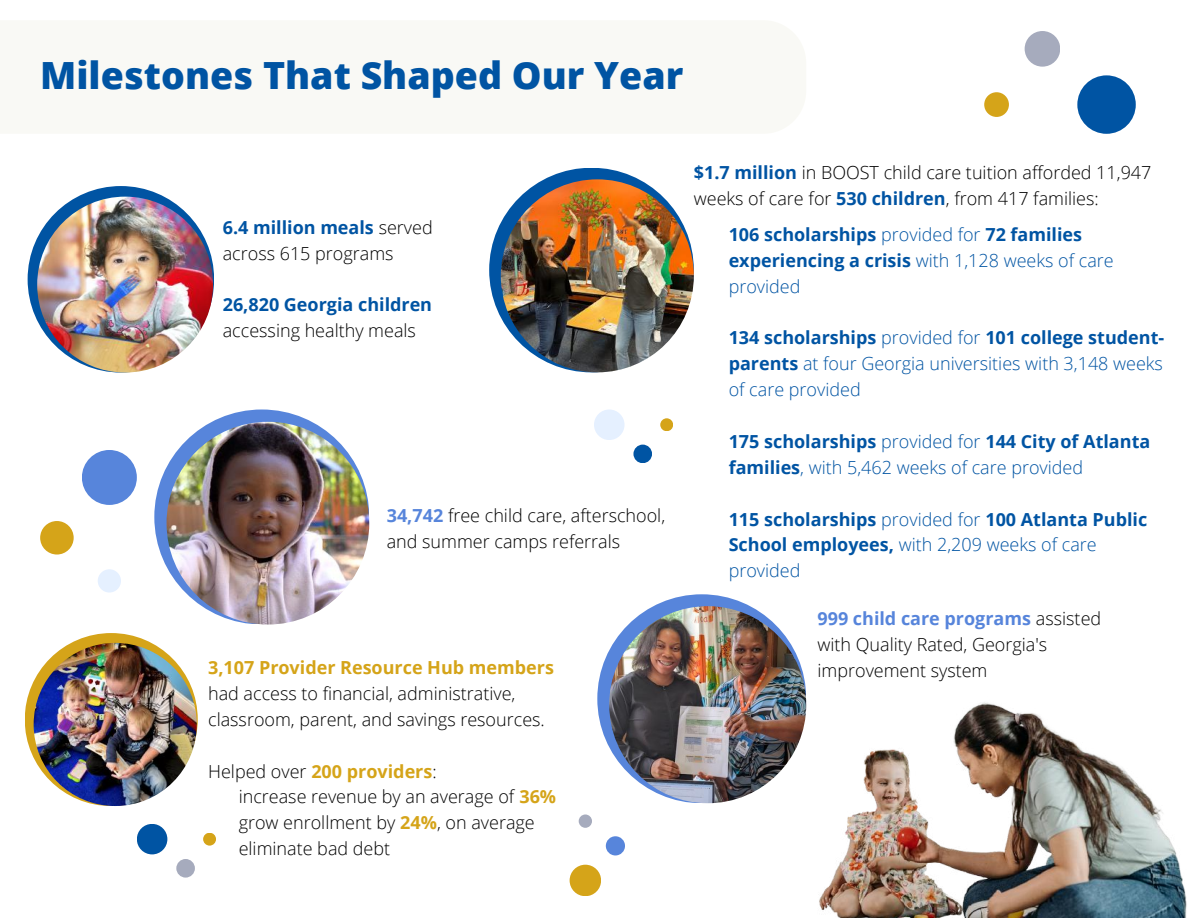
<style>
.page{position:relative;width:1188px;height:918px;background:#fff}
.page>*{position:absolute;margin:0;border:0;box-sizing:border-box;transform-origin:0 0}
.t1{font:800 37.5px "Open Sans";color:#0054a3}
.t2{font:300 18px/25.8px "Open Sans";color:#000}
.t3{font:700 18px/25.8px "Open Sans";color:#0054a3}
.t4{font:300 18px/25.8px "Open Sans";color:#0054a3;text-align:justify}
.t5{font:700 18px "Open Sans";color:#d5a419}
.s1{font-weight:700;color:#0054a3}
.s2{font-weight:700;color:#5785db}
.s3{font-weight:700;color:#d5a419}
.s4{font-weight:300}
.s5{font-weight:700}
</style>
<div class="page">
<div style="left:28px;top:186px;width:186px;height:187px;background:#0054a3;border-radius:50%"></div>
<div style="left:489px;top:168px;width:205px;height:204px;background:#0054a3;border-radius:50%"></div>
<img style="left:732px;top:667px;width:455px;height:251px">
<img style="left:37px;top:197px;width:176px;height:175px;border-radius:50%">
<div style="left:154px;top:410px;width:215px;height:214px;background:#5785db;border-radius:50%"></div>
<div style="left:25px;top:633px;width:173px;height:173px;background:#d5a419;border-radius:50%"></div>
<div style="left:597px;top:594px;width:209px;height:209px;background:#5785db;border-radius:50%"></div>
<img style="left:167px;top:422px;width:202px;height:203px;border-radius:50%">
<img style="left:34px;top:643px;width:163px;height:163px;border-radius:50%">
<img style="left:501px;top:179px;width:193px;height:193px;border-radius:50%">
<img style="left:609px;top:606px;width:197px;height:197px;border-radius:50%">
<div style="left:82px;top:450px;width:55px;height:55px;background:#5785db;border-radius:50%"></div>
<div style="left:40px;top:521px;width:34px;height:34px;background:#d5a419;border-radius:50%"></div>
<div style="left:98px;top:569px;width:23px;height:24px;background:#e5f0ff;border-radius:50%"></div>
<div style="left:1077px;top:75px;width:59px;height:59px;background:#0054a3;border-radius:50%"></div>
<div style="left:1025px;top:31px;width:35px;height:36px;background:#a6abbd;border-radius:50%"></div>
<div style="left:984px;top:92px;width:25px;height:25px;background:#d5a419;border-radius:50%"></div>
<div style="left:137px;top:824px;width:30px;height:30px;background:#0054a3;border-radius:50%"></div>
<div style="left:176px;top:859px;width:19px;height:19px;background:#a6abbd;border-radius:50%"></div>
<div style="left:203px;top:833px;width:13px;height:13px;background:#d5a419;border-radius:50%"></div>
<div style="left:570px;top:865px;width:31px;height:31px;background:#d5a419;border-radius:50%"></div>
<div style="left:606px;top:836px;width:19px;height:19px;background:#5785db;border-radius:50%"></div>
<div style="left:579px;top:814px;width:13px;height:14px;background:#a6abbd;border-radius:50%"></div>
<div style="left:594px;top:410px;width:31px;height:30px;background:#e5f0ff;border-radius:50%"></div>
<div style="left:633px;top:445px;width:19px;height:18px;background:#0054a3;border-radius:50%"></div>
<div style="left:660px;top:418px;width:13px;height:13px;background:#d5a419;border-radius:50%"></div>
<h1 class="t1" style="left:40px;top:49px;width:645px">Milestones That Shaped Our Year</h1>
<p class="t2" style="left:223px;top:214px;width:212px"><span class="s1">6.4 million meals</span> served across 615 programs</p>
<p class="t3" style="left:223px;top:291px;width:211px">26,820 Georgia children</p>
<p class="t2" style="left:223px;top:317px;width:195px">accessing healthy meals</p>
<p class="t2" style="left:387px;top:502px;width:280px"><span class="s2">34,742</span> free child care, afterschool, and summer camps referrals</p>
<p class="t5" style="left:208px;top:655px;width:347px">3,107 Provider Resource Hub members</p>
<p class="t2" style="left:208px;top:680px;width:338px">had access to financial, administrative, classroom, parent, and savings resources.</p>
<p class="t2" style="left:239px;top:758px;width:319px;text-indent:-31px">Helped over <span class="s3">200 providers</span>:<br>increase revenue by an average of <span class="s3">36% </span>grow enrollment by <span class="s3">24%</span>, on average eliminate bad debt</p>
<p class="t2" style="left:694px;top:159px;width:459px"><span class="s1">$1.7 million</span> in BOOST child care tuition afforded 11,947 weeks of care for <span class="s1">530 children</span>, from 417 families:</p>
<p class="t3" style="left:729px;top:221px;width:387px">106 scholarships <span class="s4">provided for</span> 72 families experiencing a crisis <span class="s4">with 1,128 weeks of care provided</span></p>
<p class="t4" style="left:729px;top:325px;width:437px"><span class="s5">134 scholarships</span> provided for <span class="s5">101 college student&shy;parents</span> at four Georgia universities with 3,148 weeks of care provided</p>
<p class="t4" style="left:729px;top:428px;width:423px"><span class="s5">175 scholarships</span> provided for <span class="s5">144 City of Atlanta families</span>, with 5,462 weeks of care provided</p>
<p class="t3" style="left:729px;top:506px;width:420px">115 scholarships <span class="s4">provided for</span> 100 Atlanta Public<br>School employees, <span class="s4">with 2,209 weeks of care provided</span></p>
<p class="t2" style="left:817px;top:605px;width:285px"><span class="s2">999 child care programs</span> assisted with Quality Rated, Georgia's improvement system</p>
</div>
